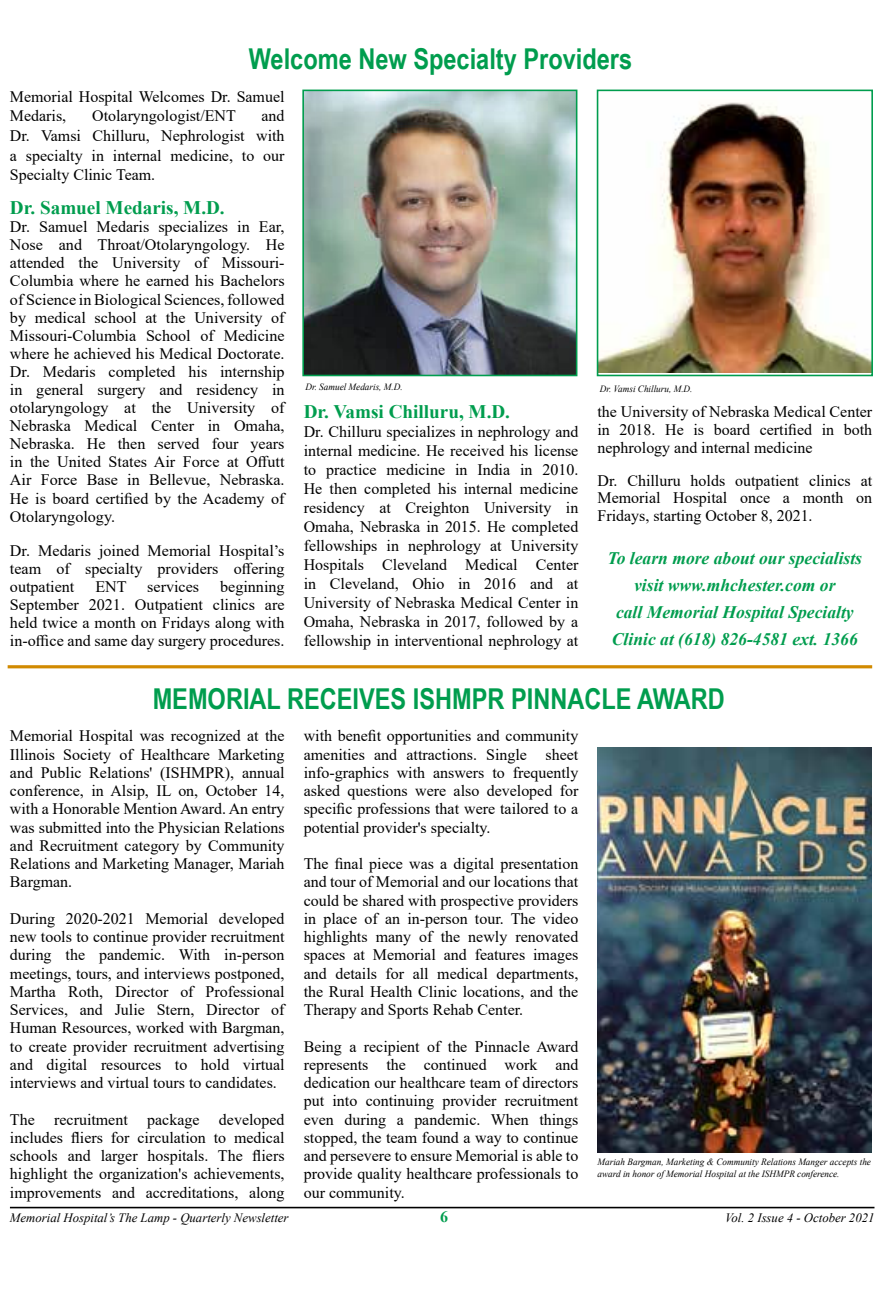
<style>
.page{position:relative;width:891px;height:1296px;background:#fff}
.page>*{position:absolute;margin:0;border:0;box-sizing:border-box;transform-origin:0 0}
.t1{font:700 28.8px "Arial Narrow";color:#009d4e}
.t2{font:700 19.12px "Times New Roman";color:#009d4e}
.t3{font:italic 700 17.55px/27.2px "Times New Roman";color:#009d4e;text-align:center}
.t4{font:15.97px/18.2px "Times New Roman";color:#000;text-align:justify}
.t5{font:700 15.97px "Times New Roman";color:#009d4e}
.t6{font:italic 12.83px "Times New Roman";color:#000}
.t7{font:italic 9.67px/11.5px "Times New Roman";color:#000;scale:.96 1}
</style>
<div class="page">
<hr style="left:10px;top:1207px;width:864px;height:1px;background:#000">
<img style="left:305px;top:93px;width:269px;height:280px">
<div style="left:302px;top:90px;width:275px;height:286px;border:2px solid #009d4e"></div>
<img style="left:600px;top:102px;width:270px;height:271px">
<div style="left:597px;top:90px;width:276px;height:286px;border:2px solid #009d4e"></div>
<hr style="left:8px;top:665px;width:864px;height:3px;background:#d18a00">
<img style="left:598px;top:747px;width:273px;height:405px">
<h1 class="t1" style="left:249px;top:37px;width:385px">Welcome New Specialty Providers</h1>
<p class="t4" style="left:10px;top:86px;width:276px;line-height:19.8px">Memorial Hospital Welcomes Dr. Samuel<br>Medaris,</p>
<p class="t4" style="left:10px;top:105px;width:276px;line-height:19.8px;text-indent:252px">and Dr. Vamsi Chilluru, Nephrologist with a specialty in internal medicine, to our Specialty Clinic Team.</p>
<p class="t2" style="left:10px;top:194px;width:216px">Dr. Samuel Medaris, M.D.</p>
<p class="t4" style="left:10px;top:217px;width:276px">Dr. Samuel Medaris specializes in Ear, Nose and Throat/Otolaryngology. He attended the University of Missouri-Columbia where he earned his Bachelors of Science in Biological Sciences, followed by medical school at the University of Missouri-Columbia School of Medicine where he achieved his Medical Doctorate.<br>Dr. Medaris completed his internship in general surgery and residency in otolaryngology at the University of Nebraska Medical Center in Omaha, Nebraska. He then served four years in the United States Air Force at Offutt Air Force Base in Bellevue, Nebraska.<br>He is board certified by the Academy of Otolaryngology.</p>
<p class="t4" style="left:10px;top:541px;width:276px">Dr. Medaris joined Memorial Hospital’s team of specialty providers offering outpatient</p>
<p class="t4" style="left:92px;top:106px;width:145px">Otolaryngologist/ENT</p>
<p class="t4" style="left:10px;top:577px;width:276px;text-indent:210px">beginning September 2021. Outpatient clinics are held twice a month on Fridays along with in-office and same day surgery procedures.</p>
<p class="t4" style="left:95px;top:577px;width:33px">ENT</p>
<p class="t4" style="left:147px;top:577px;width:53px">services</p>
<p class="t7" style="left:305px;top:381px;width:103px">Dr. Samuel Medaris, M.D.</p>
<p class="t7" style="left:600px;top:383px;width:98px">Dr. Vamsi Chilluru, M.D.</p>
<p class="t2" style="left:304px;top:398px;width:208px">Dr. Vamsi Chilluru, M.D.</p>
<p class="t4" style="left:304px;top:422px;width:276px;line-height:18.9px">Dr. Chilluru specializes in nephrology and internal medicine. He received his license to practice medicine in India in 2010.<br>He then completed his internal medicine residency at Creighton University in Omaha, Nebraska in 2015. He completed fellowships in nephrology at University Hospitals Cleveland Medical Center in Cleveland, Ohio in 2016 and at University of Nebraska Medical Center in Omaha, Nebraska in 2017, followed by a fellowship in interventional nephrology at</p>
<p class="t4" style="left:598px;top:403px;width:276px;line-height:17.6px">the University of Nebraska Medical Center in 2018. He is board certified in both nephrology and internal medicine</p>
<p class="t4" style="left:598px;top:471px;width:276px;line-height:17.6px">Dr. Chilluru holds outpatient clinics at Memorial Hospital once a month on Fridays, starting October 8, 2021.</p>
<p class="t3" style="left:608px;top:544px;width:256px">To learn more about our specialists visit www.mhchester.com or<br>call Memorial Hospital Specialty Clinic at (618) 826-4581 ext. 1366</p>
<h1 class="t1" style="left:153px;top:677px;width:574px">MEMORIAL RECEIVES ISHMPR PINNACLE AWARD</h1>
<p class="t4" style="left:10px;top:726px;width:276px">Memorial Hospital was recognized at the Illinois Society of Healthcare Marketing and Public Relations' (ISHMPR), annual conference, in Alsip, IL on, October 14, with a Honorable Mention Award. An entry was submitted into the Physician Relations and Recruitment category by Community Relations and Marketing Manager, Mariah Bargman.</p>
<p class="t4" style="left:10px;top:909px;width:276px">During 2020-2021 Memorial developed new tools to continue provider recruitment during the pandemic. With in-person meetings, tours, and interviews postponed, Martha Roth, Director of Professional Services, and Julie Stern, Director of Human Resources, worked with Bargman, to create provider recruitment advertising and digital resources to hold virtual interviews and virtual tours to candidates.</p>
<p class="t4" style="left:10px;top:1110px;width:276px">The recruitment package developed includes fliers for circulation to medical schools and larger hospitals. The fliers highlight the organization's achievements, improvements and accreditations, along</p>
<p class="t4" style="left:304px;top:726px;width:276px">with benefit opportunities and community amenities and attractions. Single sheet info-graphics with answers to frequently asked questions were also developed for specific professions that were tailored to a potential provider's specialty.</p>
<p class="t4" style="left:304px;top:854px;width:276px">The final piece was a digital presentation and tour of Memorial and our locations that could be shared with prospective providers in place of an in-person tour. The video highlights many of the newly renovated spaces at Memorial and features images and details for all medical departments, the Rural Health Clinic locations, and the Therapy and Sports Rehab Center.</p>
<p class="t4" style="left:304px;top:1037px;width:276px">Being a recipient of the Pinnacle Award represents the continued work and dedication our healthcare team of directors put into continuing provider recruitment even during a pandemic. When things stopped, the team found a way to continue and persevere to ensure Memorial is able to provide quality healthcare professionals to our community.</p>
<p class="t7" style="left:598px;top:1156px;width:286px">Mariah Bargman, Marketing &amp; Community Relations Manger accepts the award in honor of Memorial Hospital at the ISHMPR conference.</p>
<p class="t6" style="left:10px;top:1209px;width:280px">Memorial Hospital’s The Lamp - Quarterly Newsletter</p>
<p class="t5" style="left:440px;top:1206px;width:9px">6</p>
<p class="t6" style="left:725px;top:1209px;width:151px">Vol. 2 Issue 4 - October 2021</p>
</div>
